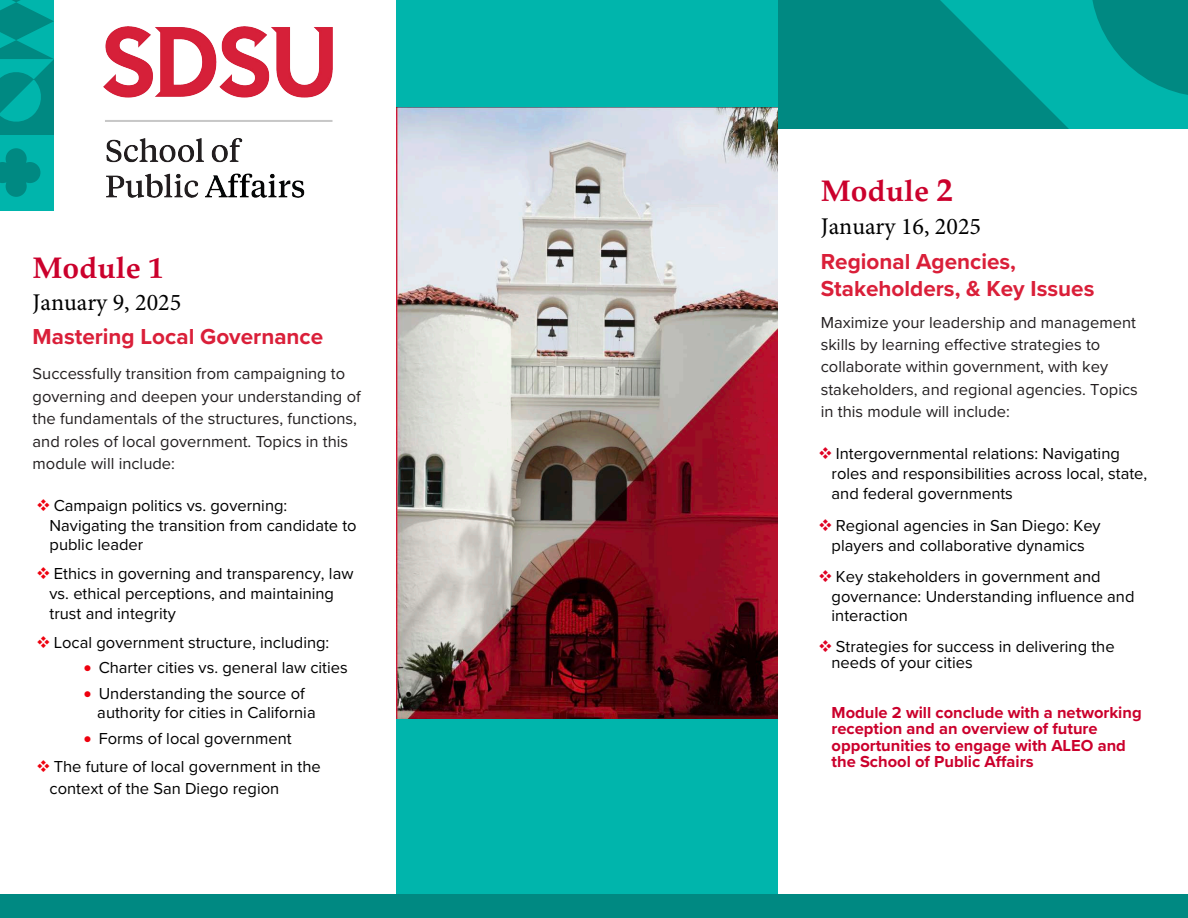
<style>
.page{position:relative;width:1188px;height:918px;background:#fff}
.page>*{position:absolute;margin:0;border:0;box-sizing:border-box;transform-origin:0 0}
.t1{font:700 30px "Palatino";color:#cb002c}
.t2{font:24px "Minion Pro";color:#000}
.t3{font:700 22.5px/27px "Proxima Nova";color:#da1f39}
.t4{font:16.5px/19.6px "Proxima Nova";color:#000}
.t5{font:16.5px/22.5px "Proxima Nova";color:#231f20}
.t6{font:700 16.5px/16.5px "Proxima Nova";color:#cb002c}
.s1{color:#ee000e}
.s2{font-size:33px}
.s3{color:#df0023}
</style>
<div class="page">
<div style="left:778px;top:894px;width:410px;height:24px;background:#008982"></div>
<div style="left:396px;top:0;width:382px;height:917px;background:#00b5ac"></div>
<div style="left:0;top:894px;width:850px;height:24px;background:#008982"></div>
<div style="left:0;top:135px;width:54px;height:75px;background:#00b5ac"></div>
<svg style="left:0;top:148px;width:40px;height:49px"></svg>
<svg style="left:0;top:0;width:54px;height:135px;background:#009b93"></svg>
<div style="left:778px;top:0;width:410px;height:128px;background:#008982"></div>
<svg style="left:940px;top:0;width:248px;height:128px"></svg>
<img style="left:397px;top:108px;width:381px;height:611px">
<img style="left:103px;top:26px;width:230px;height:172px">
<p class="t1" style="left:33px;top:242px;width:132px">Module 1</p>
<p class="t2" style="left:33px;top:286px;width:150px">January 9, 2025</p>
<p class="t3" style="left:33px;top:323px;width:292px">Mastering Local Governance</p>
<p class="t5" style="left:33px;top:362px;width:330px">Successfully transition from campaigning to governing and deepen your understanding of the fundamentals of the structures, functions, and roles of local government. Topics in this module will include:</p>
<p class="t4" style="left:50px;top:495px;width:309px;text-indent:-14px"><span class="s1">❖</span> Campaign politics vs. governing:<br>Navigating the transition from candidate to public leader</p>
<p class="t4" style="left:50px;top:563px;width:305px;text-indent:-13px"><span class="s1">❖</span> Ethics in governing and transparency, law vs. ethical perceptions, and maintaining trust and integrity</p>
<p class="t4" style="left:36px;top:632px;width:295px"><span class="s1">❖</span> Local government structure, including:</p>
<p class="t4" style="left:84px;top:657px;width:266px"><span class="s1">•</span> Charter cities vs. general law cities</p>
<p class="t4" style="left:97px;top:683px;width:220px;text-indent:-14px"><span class="s1">•</span> Understanding the source of authority for cities in California</p>
<p class="t4" style="left:84px;top:728px;width:209px"><span class="s1">•</span> Forms of local government</p>
<p class="t4" style="left:50px;top:754px;width:273px;line-height:22.5px;text-indent:-14px"><span class="s1">❖</span> The future of local government in the context of the San Diego region</p>
<p class="t1" style="left:821px;top:166px;width:134px">Module <span class="s2">2</span></p>
<p class="t2" style="left:821px;top:210px;width:162px">January 16, 2025</p>
<p class="t3" style="left:821px;top:247px;width:275px">Regional Agencies,<br>Stakeholders, &amp; Key Issues</p>
<p class="t5" style="left:821px;top:310px;width:319px">Maximize your leadership and management skills by learning effective strategies to collaborate within government, with key stakeholders, and regional agencies. Topics in this module will include:</p>
<p class="t4" style="left:832px;top:443px;width:317px;text-indent:-14px"><span class="s3">❖</span> Intergovernmental relations: Navigating roles and responsibilities across local, state, and federal governments</p>
<p class="t4" style="left:818px;top:515px;width:284px;text-align:center"><span class="s3">❖</span> Regional agencies in San Diego: Key players and collaborative dynamics</p>
<p class="t4" style="left:832px;top:566px;width:304px;text-indent:-14px"><span class="s3">❖</span> Key stakeholders in government and governance: Understanding influence and interaction</p>
<p class="t4" style="left:832px;top:637px;width:285px;line-height:16.5px;text-indent:-13px"><span class="s3">❖</span> Strategies for success in delivering the needs of your cities</p>
<p class="t6" style="left:832px;top:704px;width:312px">Module 2 will conclude with a networking reception and an overview of future opportunities to engage with ALEO and the School of Public Affairs</p>
</div>
